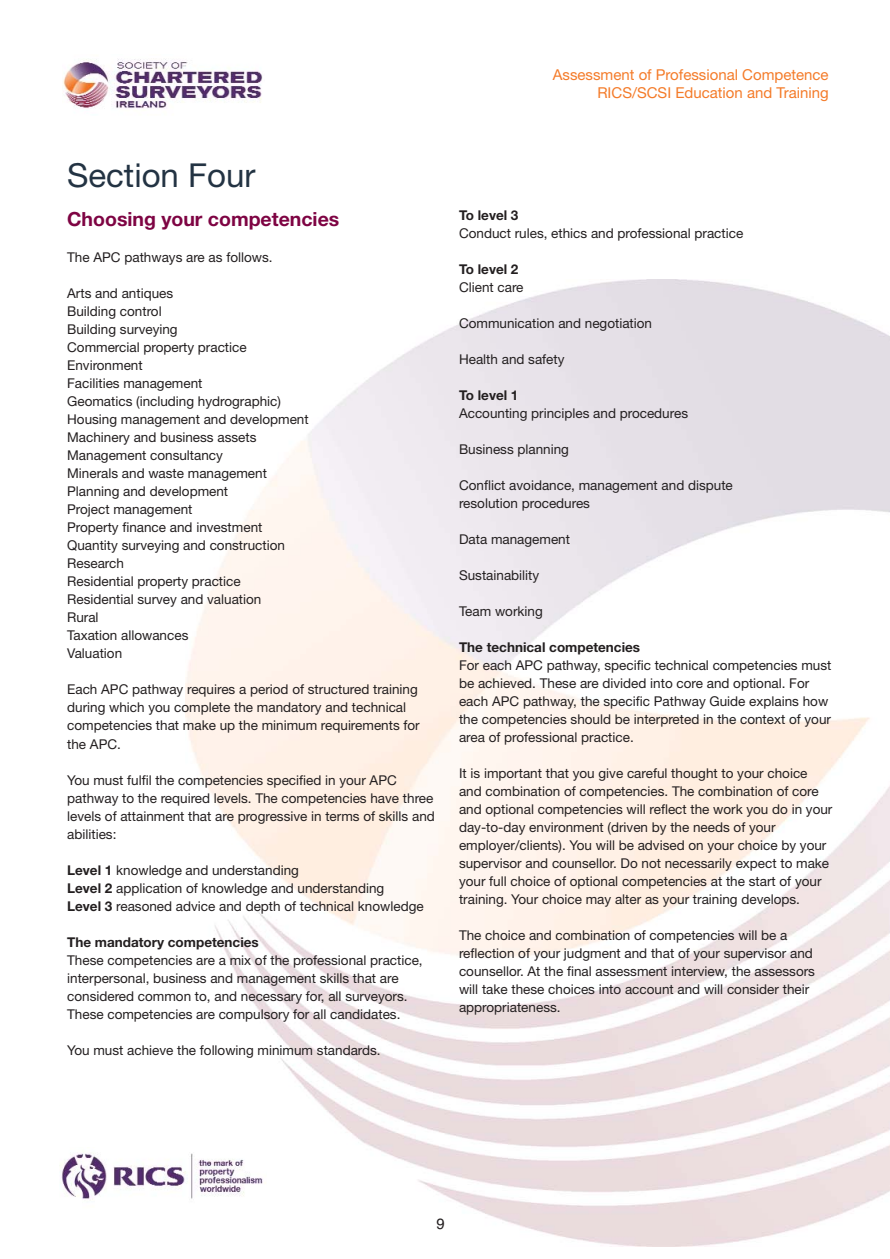
<style>
.page{position:relative;width:890px;height:1259px;background:#fff}
.page>*{position:absolute;margin:0;border:0;box-sizing:border-box;transform-origin:0 0}
.t1{font:33px "Helvetica Neue";color:#233343}
.t2{font:700 19.5px "Helvetica Neue";color:#7e0443}
.t3{font:15px/18px "Helvetica Neue";color:#f47b29;text-align:right}
.t4{font:15px "Helvetica";color:#231f20}
.t5{font:13.5px/18px "Helvetica Neue";color:#231f20}
.t6{font:700 13.5px "Helvetica Neue";color:#231f20}
.s1{font-weight:700}
</style>
<div class="page">
<img style="left:63px;top:59px;width:200px;height:50px">
<img style="left:59px;top:1152px;width:208px;height:50px">
<h1 class="t1" style="left:67px;top:163px;width:190px">Section Four</h1>
<h2 class="t2" style="left:67px;top:212px;width:274px">Choosing your competencies</h2>
<p class="t5" style="left:67px;top:250px;width:207px">The APC pathways are as follows.</p>
<p class="t5" style="left:67px;top:286px;width:243px">Arts and antiques<br>Building control<br>Building surveying<br>Commercial property practice<br>Environment<br>Facilities management<br>Geomatics (including hydrographic)<br>Housing management and development<br>Machinery and business assets<br>Management consultancy<br>Minerals and waste management<br>Planning and development<br>Project management<br>Property finance and investment<br>Quantity surveying and construction<br>Research<br>Residential property practice<br>Residential survey and valuation<br>Rural<br>Taxation allowances<br>Valuation</p>
<p class="t5" style="left:67px;top:682px;width:354px">Each APC pathway requires a period of structured training during which you complete the mandatory and technical competencies that make up the minimum requirements for the APC.</p>
<p class="t5" style="left:67px;top:772px;width:369px">You must fulfil the competencies specified in your APC pathway to the required levels. The competencies have three levels of attainment that are progressive in terms of skills and abilities:</p>
<p class="t5" style="left:67px;top:862px;width:358px"><span class="s1">Level 1</span> knowledge and understanding<br><span class="s1">Level 2</span> application of knowledge and understanding<br><span class="s1">Level 3</span> reasoned advice and depth of technical knowledge</p>
<p class="t6" style="left:67px;top:936px;width:193px">The mandatory competencies</p>
<p class="t5" style="left:67px;top:952px;width:357px">These competencies are a mix of the professional practice, interpersonal, business and management skills that are considered common to, and necessary for, all surveyors.<br>These competencies are compulsory for all candidates.</p>
<p class="t5" style="left:67px;top:1042px;width:315px">You must achieve the following minimum standards.</p>
<p class="t3" style="left:553px;top:67px;width:277px">Assessment of Professional Competence<br>RICS/SCSI Education and Training</p>
<p class="t6" style="left:459px;top:210px;width:61px">To level 3</p>
<p class="t5" style="left:459px;top:225px;width:286px">Conduct rules, ethics and professional practice</p>
<p class="t6" style="left:459px;top:264px;width:61px">To level 2</p>
<p class="t5" style="left:459px;top:279px;width:66px">Client care</p>
<p class="t5" style="left:459px;top:315px;width:194px">Communication and negotiation</p>
<p class="t5" style="left:459px;top:351px;width:107px">Health and safety</p>
<p class="t6" style="left:459px;top:390px;width:61px">To level 1</p>
<p class="t5" style="left:459px;top:405px;width:230px">Accounting principles and procedures</p>
<p class="t5" style="left:459px;top:441px;width:111px">Business planning</p>
<p class="t5" style="left:459px;top:477px;width:275px">Conflict avoidance, management and dispute resolution procedures</p>
<p class="t5" style="left:459px;top:531px;width:112px">Data management</p>
<p class="t5" style="left:459px;top:567px;width:82px">Sustainability</p>
<p class="t5" style="left:459px;top:603px;width:85px">Team working</p>
<p class="t6" style="left:459px;top:642px;width:183px">The technical competencies</p>
<p class="t5" style="left:459px;top:657px;width:374px">For each APC pathway, specific technical competencies must be achieved. These are divided into core and optional. For each APC pathway, the specific Pathway Guide explains how the competencies should be interpreted in the context of your area of professional practice.</p>
<p class="t5" style="left:459px;top:765px;width:375px">It is important that you give careful thought to your choice and combination of competencies. The combination of core and optional competencies will reflect the work you do in your day-to-day environment (driven by the needs of your employer/clients). You will be advised on your choice by your supervisor and counsellor. Do not necessarily expect to make your full choice of optional competencies at the start of your training. Your choice may alter as your training develops.</p>
<p class="t5" style="left:459px;top:927px;width:357px">The choice and combination of competencies will be a reflection of your judgment and that of your supervisor and counsellor. At the final assessment interview, the assessors will take these choices into account and will consider their appropriateness.</p>
<p class="t4" style="left:436px;top:1217px;width:10px">9</p>
</div>
